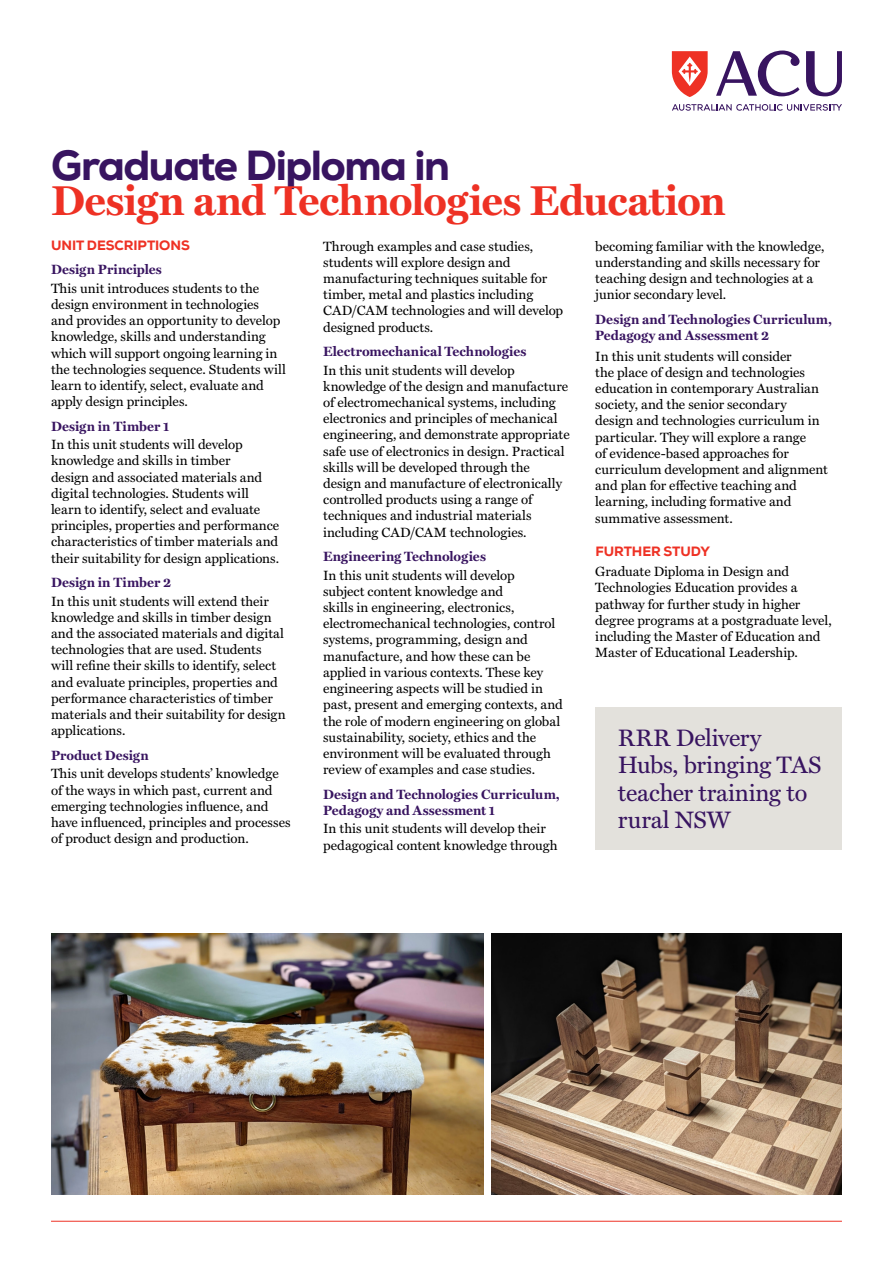
<style>
.page{position:relative;width:893px;height:1263px;background:#fff}
.page>*{position:absolute;margin:0;border:0;box-sizing:border-box;transform-origin:0 0}
.t1{font:700 42px "Miller Text";letter-spacing:-.02em;color:#ee3124}
.t2{font:800 42px "Nexa";letter-spacing:-.035em;color:#381460}
.t3{font:24px/27.3px "Miller Text";letter-spacing:-.005em;color:#381460}
._18_Body{font:13.5px/16.2px "Miller Text";color:#000}
._15_Subheading_-_L2_-_Miller_purple{font:700 13.5px/16.2px "Miller Text";letter-spacing:.005em;color:#381460}
._18_Body-2{font:700 13.5px/16.2px "Miller Text";letter-spacing:.005em;color:#381460}
._14_Subheading_-_L1_-_Nexa_red{font:800 13.5px "Nexa";letter-spacing:-.01em;color:#ee3124}
</style>
<div class="page">
<hr style="left:51px;top:1221px;width:791px;height:1px;background:#ee3124">
<svg style="left:672px;top:51px;width:36px;height:46px"></svg>
<svg style="left:672px;top:104px;width:170px;height:7px"></svg>
<svg style="left:806px;top:51px;width:36px;height:45px"></svg>
<svg style="left:716px;top:51px;width:83px;height:45px"></svg>
<img style="left:492px;top:933px;width:350px;height:262px">
<img style="left:51px;top:933px;width:432px;height:262px">
<div style="left:595px;top:707px;width:247px;height:142px;background:#e3e1dc"></div>
<h1 class="t2" style="left:51px;top:138px;width:400px">Graduate Diploma in</h1>
<h1 class="t1" style="left:51px;top:168px;width:676px">Design and Technologies Education</h1>
<h2 class="_14_Subheading_-_L1_-_Nexa_red" style="left:51px;top:236px;width:140px">UNIT DESCRIPTIONS</h2>
<h3 class="_15_Subheading_-_L2_-_Miller_purple" style="left:51px;top:261px;width:112px">Design Principles</h3>
<p class="_18_Body" style="left:51px;top:279px;width:237px">This unit introduces students to the design environment in technologies<br>and provides an opportunity to develop knowledge, skills and understanding which will support ongoing learning in the technologies sequence. Students will learn to identify, select, evaluate and apply design principles.</p>
<h3 class="_15_Subheading_-_L2_-_Miller_purple" style="left:51px;top:417px;width:120px">Design in Timber 1</h3>
<p class="_18_Body" style="left:51px;top:435px;width:230px">In this unit students will develop knowledge and skills in timber<br>design and associated materials and digital technologies. Students will learn to identify, select and evaluate principles, properties and performance characteristics of timber materials and their suitability for design applications.</p>
<h3 class="_15_Subheading_-_L2_-_Miller_purple" style="left:51px;top:574px;width:122px">Design in Timber 2</h3>
<p class="_18_Body" style="left:51px;top:592px;width:236px">In this unit students will extend their knowledge and skills in timber design and the associated materials and digital technologies that are used. Students will refine their skills to identify, select and evaluate principles, properties and performance characteristics of timber materials and their suitability for design applications.</p>
<h3 class="_15_Subheading_-_L2_-_Miller_purple" style="left:51px;top:747px;width:99px">Product Design</h3>
<p class="_18_Body" style="left:51px;top:765px;width:241px">This unit develops students’ knowledge of the ways in which past, current and emerging technologies influence, and have influenced, principles and processes of product design and production.</p>
<p class="_18_Body" style="left:323px;top:237px;width:242px">Through examples and case studies, students will explore design and manufacturing techniques suitable for timber, metal and plastics including CAD/CAM technologies and will develop designed products.</p>
<h3 class="_15_Subheading_-_L2_-_Miller_purple" style="left:323px;top:343px;width:205px">Electromechanical Technologies</h3>
<p class="_18_Body" style="left:323px;top:361px;width:248px">In this unit students will develop knowledge of the design and manufacture of electromechanical systems, including electronics and principles of mechanical engineering, and demonstrate appropriate safe use of electronics in design. Practical skills will be developed through the design and manufacture of electronically controlled products using a range of techniques and industrial materials including CAD/CAM technologies.</p>
<h3 class="_15_Subheading_-_L2_-_Miller_purple" style="left:323px;top:548px;width:164px">Engineering Technologies</h3>
<p class="_18_Body" style="left:323px;top:566px;width:241px">In this unit students will develop<br>subject content knowledge and<br>skills in engineering, electronics, electromechanical technologies, control systems, programming, design and manufacture, and how these can be applied in various contexts. These key engineering aspects will be studied in past, present and emerging contexts, and the role of modern engineering on global sustainability, society, ethics and the environment will be evaluated through review of examples and case studies.</p>
<h3 class="_15_Subheading_-_L2_-_Miller_purple" style="left:323px;top:785px;width:238px">Design and Technologies Curriculum,<br>Pedagogy and Assessment 1</h3>
<p class="_18_Body" style="left:323px;top:820px;width:236px">In this unit students will develop their pedagogical content knowledge through</p>
<p class="_18_Body" style="left:595px;top:237px;width:231px">becoming familiar with the knowledge, understanding and skills necessary for teaching design and technologies at a junior secondary level.</p>
<p class="_18_Body-2" style="left:595px;top:310px;width:238px">Design and Technologies Curriculum,<br>Pedagogy and Assessment 2</p>
<p class="_18_Body" style="left:595px;top:347px;width:234px">In this unit students will consider<br>the place of design and technologies education in contemporary Australian society, and the senior secondary design and technologies curriculum in particular. They will explore a range<br>of evidence-based approaches for curriculum development and alignment and plan for effective teaching and learning, including formative and summative assessment.</p>
<h2 class="_14_Subheading_-_L1_-_Nexa_red" style="left:595px;top:542px;width:116px">FURTHER STUDY</h2>
<p class="_18_Body" style="left:595px;top:562px;width:238px">Graduate Diploma in Design and Technologies Education provides a pathway for further study in higher degree programs at a postgraduate level, including the Master of Education and Master of Educational Leadership.</p>
<h2 class="t3" style="left:618px;top:722px;width:205px">RRR Delivery<br>Hubs, bringing TAS teacher training to rural NSW</h2>
</div>
